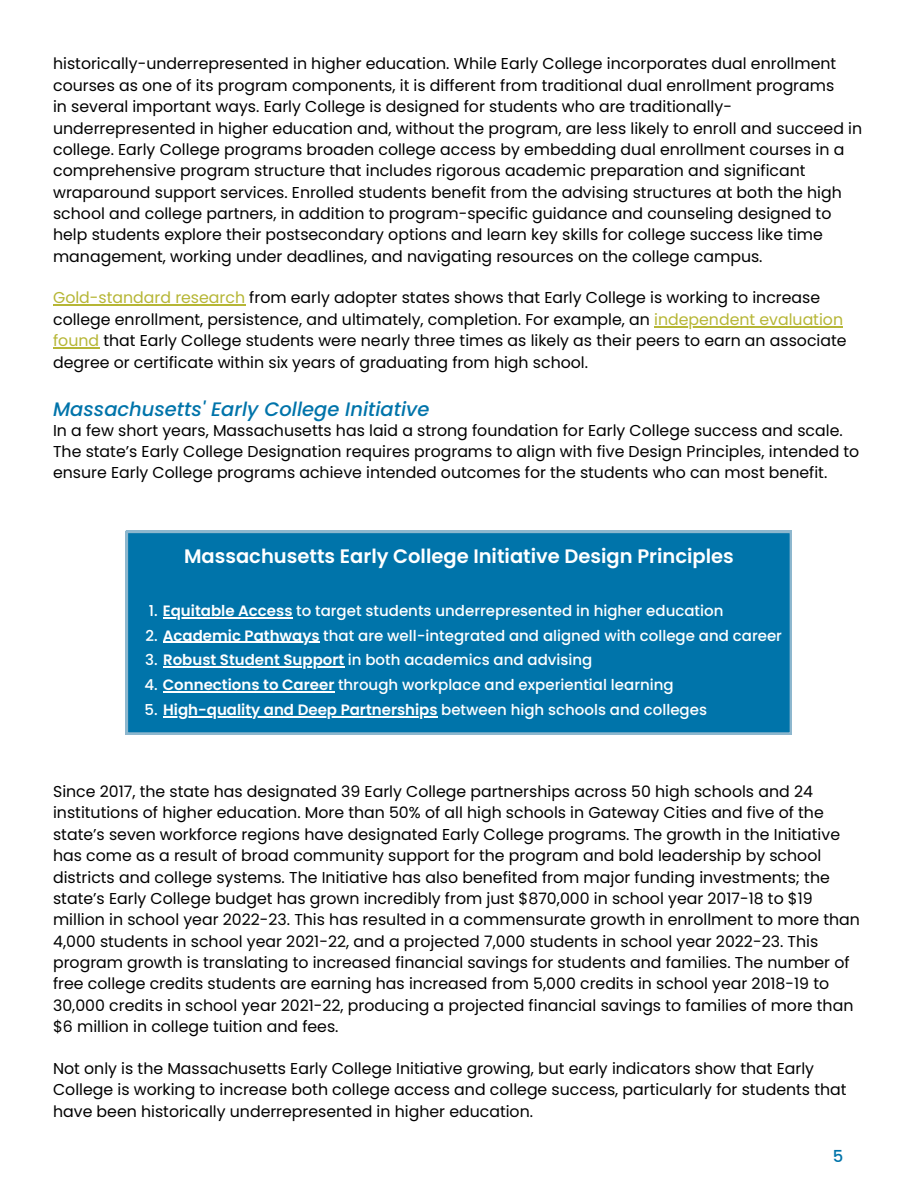
<style>
.page{position:relative;width:918px;height:1188px;background:#fff}
.page>*{position:absolute;margin:0;border:0;box-sizing:border-box;transform-origin:0 0}
.t1{font:600 19.5px "Poppins";color:#fff}
.t2{font:italic 500 19.5px "Poppins";color:#0074aa}
.t3{font:500 16.5px "Poppins";color:#0074aa}
.t4{font:15.75px/21.3px "Poppins";color:#000}
.t5{font:500 15px "Poppins";color:#fff}
.s1{color:#b6b635}
.s2{font-weight:600}
</style>
<div class="page">
<div style="left:126px;top:531px;width:666px;height:204px;background:#0074aa"></div>
<hr style="left:163px;top:617px;width:130px;height:1px;background:#fff">
<hr style="left:163px;top:642px;width:157px;height:1px;background:#fff">
<hr style="left:163px;top:667px;width:181px;height:1px;background:#fff">
<hr style="left:163px;top:691px;width:171px;height:1px;background:#fff">
<hr style="left:163px;top:716px;width:275px;height:1px;background:#fff">
<hr style="left:53px;top:305px;width:192px;height:1px;background:#b6b635">
<hr style="left:654px;top:326px;width:189px;height:1px;background:#b6b635">
<hr style="left:53px;top:347px;width:46px;height:1px;background:#b6b635">
<p class="t4" style="left:53px;top:53px;width:811px">historically-underrepresented in higher education. While Early College incorporates dual enrollment courses as one of its program components, it is different from traditional dual enrollment programs<br>in several important ways. Early College is designed for students who are traditionally&shy;underrepresented in higher education and, without the program, are less likely to enroll and succeed in college. Early College programs broaden college access by embedding dual enrollment courses in a comprehensive program structure that includes rigorous academic preparation and significant wraparound support services. Enrolled students benefit from the advising structures at both the high school and college partners, in addition to program-specific guidance and counseling designed to help students explore their postsecondary options and learn key skills for college success like time management, working under deadlines, and navigating resources on the college campus.</p>
<p class="t4" style="left:53px;top:287px;width:795px"><span class="s1">Gold-standard research</span> from early adopter states shows that Early College is working to increase college enrollment, persistence, and ultimately, completion. For example, an <span class="s1">independent evaluation found</span> that Early College students were nearly three times as likely as their peers to earn an associate degree or certificate within six years of graduating from high school.</p>
<p class="t2" style="left:53px;top:396px;width:378px">Massachusetts' Early College Initiative</p>
<p class="t4" style="left:53px;top:419px;width:808px">In a few short years, Massachusetts has laid a strong foundation for Early College success and scale.<br>The state’s Early College Designation requires programs to align with five Design Principles, intended to ensure Early College programs achieve intended outcomes for the students who can most benefit.</p>
<p class="t1" style="left:184px;top:543px;width:551px">Massachusetts Early College Initiative Design Principles</p>
<p class="t5" style="left:149px;top:600px;width:576px">1. <span class="s2">Equitable Access</span> to target students underrepresented in higher education</p>
<p class="t5" style="left:145px;top:625px;width:638px">2. <span class="s2">Academic Pathways</span> that are well-integrated and aligned with college and career</p>
<p class="t5" style="left:145px;top:650px;width:449px">3. <span class="s2">Robust Student Support</span> in both academics and advising</p>
<p class="t5" style="left:144px;top:674px;width:531px">4. <span class="s2">Connections to Career</span> through workplace and experiential learning</p>
<p class="t5" style="left:145px;top:699px;width:564px">5. <span class="s2">High-quality and Deep Partnerships</span> between high schools and colleges</p>
<p class="t4" style="left:53px;top:781px;width:808px">Since 2017, the state has designated 39 Early College partnerships across 50 high schools and 24 institutions of higher education. More than 50% of all high schools in Gateway Cities and five of the state’s seven workforce regions have designated Early College programs. The growth in the Initiative has come as a result of broad community support for the program and bold leadership by school districts and college systems. The Initiative has also benefited from major funding investments; the state’s Early College budget has grown incredibly from just $870,000 in school year 2017-18 to $19 million in school year 2022-23. This has resulted in a commensurate growth in enrollment to more than 4,000 students in school year 2021-22, and a projected 7,000 students in school year 2022-23. This program growth is translating to increased financial savings for students and families. The number of free college credits students are earning has increased from 5,000 credits in school year 2018-19 to 30,000 credits in school year 2021-22, producing a projected financial savings to families of more than $6 million in college tuition and fees.</p>
<p class="t4" style="left:53px;top:1058px;width:795px">Not only is the Massachusetts Early College Initiative growing, but early indicators show that Early<br>College is working to increase both college access and college success, particularly for students that have been historically underrepresented in higher education.</p>
<p class="t3" style="left:833px;top:1145px;width:12px">5</p>
</div>
